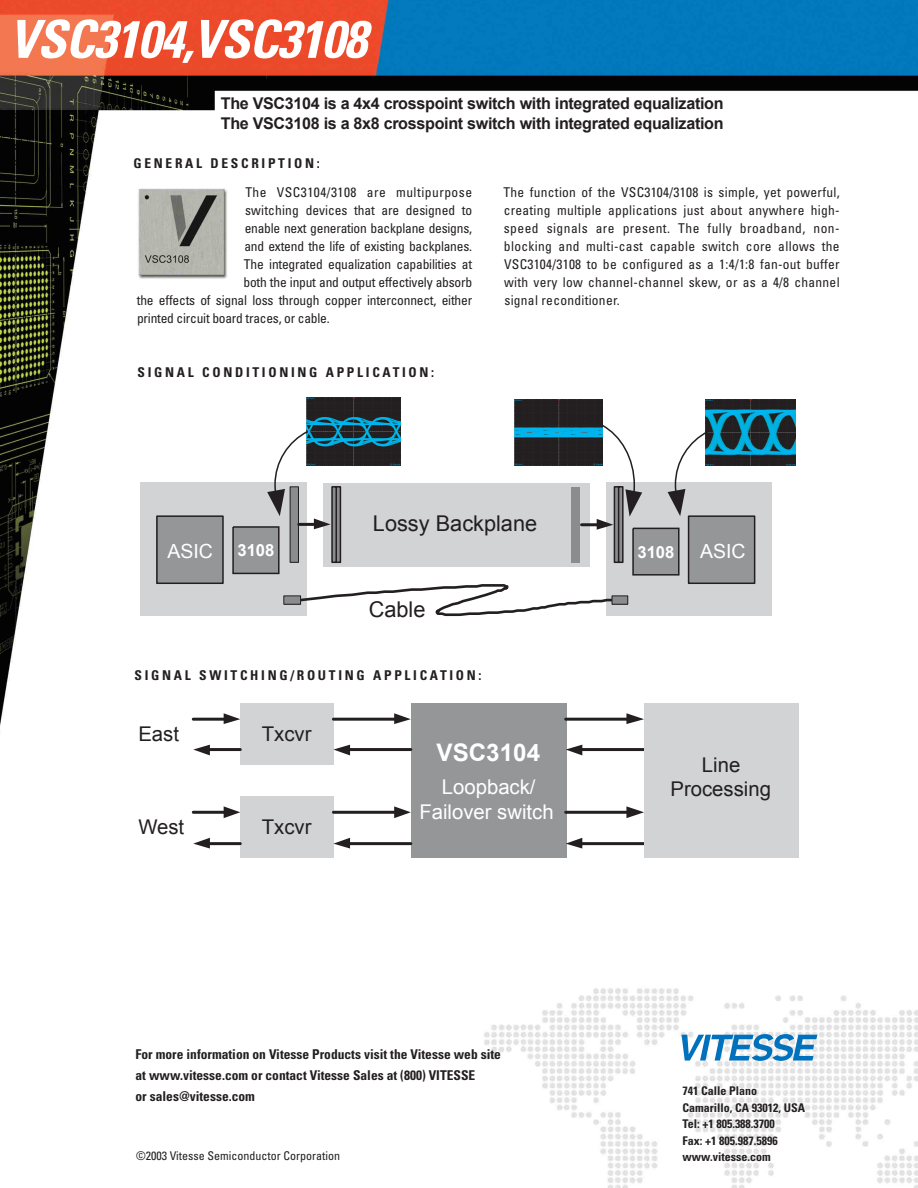
<style>
.page{position:relative;width:918px;height:1188px;background:#fff}
.page>*{position:absolute;margin:0;border:0;box-sizing:border-box;transform-origin:0 0}
.t1{font:italic 700 condensed 52.5px "Univers";letter-spacing:-.02em;color:#fff}
.t2{font:700 24.15px "Arial";color:#fff}
.t3{font:21.75px "Arial";color:#231f20}
.t4{font:20.25px/24.5px "Arial";color:#231f20;text-align:center}
.t5{font:20.25px/24.5px "Arial";color:#fff;text-align:center}
.t6{font:19.5px "Arial";color:#fff}
.t7{font:700 16.65px "Arial";color:#fff}
.t8{font:700 16.2px/19.2px "Arial";letter-spacing:-.02em;color:#231f20}
.t9{font:condensed 13.5px/18px "Univers";letter-spacing:-.015em;color:#231f20;text-align:justify}
.t10{font:700 condensed 13.5px/21px "Univers";color:#231f20}
.t11{font:700 condensed 13.5px "Univers";letter-spacing:.2em;color:#231f20}
.t12{font:condensed 13.5px "Univers";letter-spacing:.035em;color:#231f20}
.t13{font:700 condensed 12px/16.5px "Univers";color:#231f20}
.t14{font:condensed 12px "Univers";color:#231f20}
</style>
<div class="page">
<img style="left:0;top:0;width:918px;height:1188px">
<svg style="left:682px;top:1034px;width:135px;height:27px"></svg>
<img style="left:136px;top:186px;width:94px;height:94px">
<div style="left:240px;top:703px;width:93px;height:62px;background:#d1d3d4"></div>
<hr style="left:193px;top:718px;width:32px;height:3px;background:#231f20">
<svg style="left:224px;top:713px;width:16px;height:11px"></svg>
<hr style="left:209px;top:748px;width:31px;height:3px;background:#231f20">
<svg style="left:193px;top:745px;width:17px;height:10px"></svg>
<div style="left:240px;top:797px;width:93px;height:61px;background:#d1d3d4"></div>
<hr style="left:193px;top:811px;width:32px;height:3px;background:#231f20">
<svg style="left:224px;top:806px;width:16px;height:12px"></svg>
<hr style="left:209px;top:842px;width:31px;height:3px;background:#231f20">
<svg style="left:193px;top:838px;width:17px;height:11px"></svg>
<div style="left:411px;top:703px;width:156px;height:155px;background:#949698"></div>
<hr style="left:333px;top:718px;width:63px;height:3px;background:#231f20">
<svg style="left:394px;top:713px;width:17px;height:11px"></svg>
<hr style="left:349px;top:748px;width:62px;height:3px;background:#231f20">
<svg style="left:333px;top:745px;width:17px;height:10px"></svg>
<hr style="left:333px;top:811px;width:63px;height:3px;background:#231f20">
<svg style="left:394px;top:806px;width:17px;height:12px"></svg>
<hr style="left:349px;top:842px;width:62px;height:3px;background:#231f20">
<svg style="left:333px;top:838px;width:17px;height:11px"></svg>
<hr style="left:566px;top:718px;width:62px;height:3px;background:#231f20">
<svg style="left:626px;top:713px;width:18px;height:11px"></svg>
<hr style="left:581px;top:748px;width:63px;height:3px;background:#231f20">
<svg style="left:566px;top:745px;width:16px;height:10px"></svg>
<hr style="left:566px;top:811px;width:62px;height:3px;background:#231f20">
<svg style="left:626px;top:806px;width:18px;height:12px"></svg>
<hr style="left:581px;top:842px;width:63px;height:3px;background:#231f20">
<svg style="left:566px;top:838px;width:16px;height:11px"></svg>
<div style="left:644px;top:703px;width:155px;height:155px;background:#d1d3d4"></div>
<div style="left:324px;top:483px;width:266px;height:84px;background:#d1d3d4"></div>
<div style="left:606px;top:483px;width:165px;height:133px;background:#d1d3d4"></div>
<div style="left:689px;top:516px;width:66px;height:67px;background:#949698"></div>
<div style="left:688px;top:515px;width:67px;height:69px;border:2px solid #231f20"></div>
<div style="left:140px;top:483px;width:167px;height:133px;background:#d1d3d4"></div>
<div style="left:157px;top:516px;width:66px;height:67px;background:#949698"></div>
<div style="left:233px;top:527px;width:46px;height:46px;background:#949698"></div>
<div style="left:232px;top:526px;width:48px;height:48px;border:2px solid #231f20"></div>
<div style="left:156px;top:515px;width:68px;height:69px;border:2px solid #231f20"></div>
<svg style="left:298px;top:583px;width:317px;height:34px"></svg>
<div style="left:612px;top:596px;width:16px;height:8px;background:#8a8c8e"></div>
<div style="left:612px;top:596px;width:16px;height:8px;border:1px solid #231f20"></div>
<div style="left:284px;top:596px;width:17px;height:8px;background:#8a8c8e"></div>
<div style="left:633px;top:528px;width:46px;height:47px;background:#949698"></div>
<div style="left:632px;top:528px;width:48px;height:48px;border:2px solid #231f20"></div>
<img style="left:515px;top:400px;width:88px;height:66px">
<img style="left:705px;top:400px;width:91px;height:66px">
<img style="left:307px;top:398px;width:93px;height:68px">
<div style="left:572px;top:487px;width:8px;height:75px;background:#8a8c8e"></div>
<svg style="left:267px;top:429px;width:75px;height:135px"></svg>
<hr style="left:582px;top:523px;width:16px;height:3px;background:#231f20">
<svg style="left:597px;top:423px;width:113px;height:141px"></svg>
<h1 class="t1" style="left:9px;top:20px;width:359px">VSC3104,VSC3108</h1>
<p class="t8" style="left:221px;top:94px;width:504px">The VSC3104 is a 4x4 crosspoint switch with integrated equalization<br>The VSC3108 is a 8x8 crosspoint switch with integrated equalization</p>
<p class="t11" style="left:133px;top:159px;width:188px">GENERAL DESCRIPTION:</p>
<p class="t12" style="left:245px;top:187px;width:228px">The VSC3104/3108 are multipurpose</p>
<p class="t9" style="left:245px;top:203px;width:229px">switching devices that are designed to</p>
<p class="t9" style="left:245px;top:221px;width:229px">enable next generation backplane designs,</p>
<p class="t9" style="left:244px;top:239px;width:229px">and extend the life of existing backplanes.</p>
<p class="t9" style="left:244px;top:257px;width:230px">The integrated equalization capabilities at</p>
<p class="t9" style="left:244px;top:275px;width:230px">both the input and output effectively absorb</p>
<p class="t9" style="left:137px;top:293px;width:337px">the effects of signal loss through copper interconnect, either</p>
<p class="t9" style="left:137px;top:311px;width:194px">printed circuit board traces, or cable.</p>
<p class="t11" style="left:138px;top:367px;width:298px">SIGNAL CONDITIONING APPLICATION:</p>
<p class="t9" style="left:504px;top:185px;width:338px">The function of the VSC3104/3108 is simple, yet powerful, creating multiple applications just about anywhere high&shy;speed signals are present. The fully broadband, non&shy;blocking and multi-cast capable switch core allows the VSC3104/3108 to be configured as a 1:4/1:8 fan-out buffer with very low channel-channel skew, or as a 4/8 channel signal reconditioner.</p>
<h3 class="t3" style="left:373px;top:511px;width:166px">Lossy Backplane</h3>
<h3 class="t6" style="left:168px;top:540px;width:47px">ASIC</h3>
<h3 class="t6" style="left:700px;top:540px;width:47px">ASIC</h3>
<p class="t7" style="left:237px;top:541px;width:39px">3108</p>
<p class="t7" style="left:637px;top:543px;width:39px">3108</p>
<h3 class="t3" style="left:369px;top:597px;width:58px">Cable</h3>
<p class="t11" style="left:135px;top:670px;width:348px">SIGNAL SWITCHING/ROUTING APPLICATION:</p>
<h3 class="t4" style="left:138px;top:721px;width:42px">East</h3>
<h3 class="t4" style="left:138px;top:815px;width:47px">West</h3>
<h3 class="t4" style="left:262px;top:721px;width:51px">Txcvr</h3>
<h3 class="t4" style="left:262px;top:815px;width:51px">Txcvr</h3>
<h2 class="t2" style="left:437px;top:739px;width:105px">VSC3104</h2>
<h3 class="t5" style="left:419px;top:775px;width:136px">Loopback/<br>Failover switch</h3>
<p class="t10" style="left:136px;top:1045px;width:367px">For more information on Vitesse Products visit the Vitesse web site at www.vitesse.com or contact Vitesse Sales at (800) VITESSE<br>or sales@vitesse.com</p>
<p class="t14" style="left:136px;top:1151px;width:206px">©2003 Vitesse Semiconductor Corporation</p>
<h3 class="t4" style="left:671px;top:752px;width:102px">Line<br>Processing</h3>
<p class="t13" style="left:683px;top:1084px;width:124px">741 Calle Plano<br>Camarillo, CA 93012, USA<br>Tel: +1 805.388.3700<br>Fax: +1 805.987.5896 www.vitesse.com</p>
</div>
